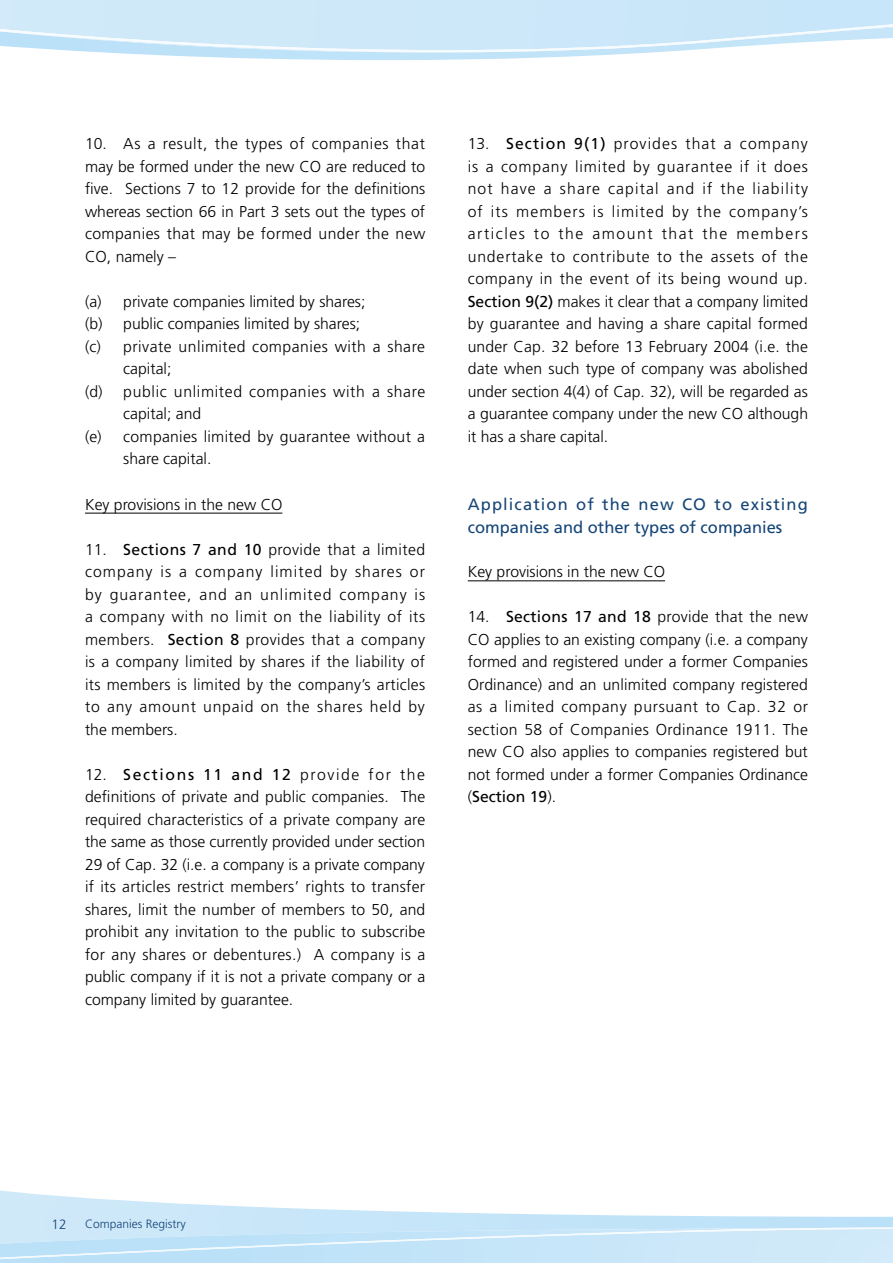
<style>
.page{position:relative;width:893px;height:1263px;background:#fff}
.page>*{position:absolute;margin:0;border:0;box-sizing:border-box;transform-origin:0 0}
.t1{font:16.5px/22.5px "Frutiger";color:#154577}
.t2{font:300 15.75px/22.5px "Frutiger";color:#000;text-align:justify}
.t3{font:300 15.75px/22.5px "Frutiger";letter-spacing:.02em;color:#000}
.t4{font:300 15.75px/22.5px "Frutiger";letter-spacing:.04em;color:#000}
.t5{font:300 15.75px/22.5px "Frutiger";letter-spacing:.03em;color:#000}
.t6{font:300 13.5px "Frutiger";color:#154577}
.t7{font:300 12px "Frutiger";color:#154577}
.s1{font-weight:400}
</style>
<div class="page">
<svg style="left:0;top:1190px;width:893px;height:37px"></svg>
<svg style="left:0;top:1227px;width:893px;height:36px;background:#c8e6f8"></svg>
<svg style="left:98px;top:52px;width:559px;height:8px"></svg>
<svg style="left:0;top:0;width:893px;height:52px;background:#cfe9f9"></svg>
<hr style="left:85px;top:513px;width:197px;height:1px;background:#000">
<hr style="left:468px;top:580px;width:197px;height:1px;background:#000">
<p class="t2" style="left:85px;top:133px;width:342px">10. As a result, the types of companies that may be formed under the new CO are reduced to five. Sections 7 to 12 provide for the definitions whereas section 66 in Part 3 sets out the types of companies that may be formed under the new CO, namely –</p>
<p class="t2" style="left:85px;top:290px;width:282px">(a) private companies limited by shares;</p>
<p class="t2" style="left:85px;top:313px;width:277px">(b) public companies limited by shares;</p>
<p class="t5" style="left:123px;top:335px;width:303px;text-indent:-38px">(c) private unlimited companies with a share capital;</p>
<p class="t4" style="left:123px;top:380px;width:303px;text-indent:-38px">(d) public unlimited companies with a share capital; and</p>
<p class="t3" style="left:123px;top:425px;width:303px;text-indent:-38px">(e) companies limited by guarantee without a share capital.</p>
<p class="t2" style="left:85px;top:493px;width:199px">Key provisions in the new CO</p>
<p class="t2" style="left:85px;top:538px;width:342px">11. <span class="s1">Sections 7 and 10</span> provide that a limited company is a company limited by shares or by guarantee, and an unlimited company is a company with no limit on the liability of its members. <span class="s1">Section 8</span> provides that a company is a company limited by shares if the liability of its members is limited by the company’s articles to any amount unpaid on the shares held by the members.</p>
<p class="t2" style="left:85px;top:763px;width:342px">12. <span class="s1">Sections 11 and 12</span> provide for the definitions of private and public companies. The required characteristics of a private company are the same as those currently provided under section 29 of Cap. 32 (i.e. a company is a private company if its articles restrict members’ rights to transfer shares, limit the number of members to 50, and prohibit any invitation to the public to subscribe for any shares or debentures.) A company is a public company if it is not a private company or a company limited by guarantee.</p>
<p class="t2" style="left:468px;top:133px;width:342px">13. <span class="s1">Section 9(1)</span> provides that a company is a company limited by guarantee if it does not have a share capital and if the liability of its members is limited by the company’s articles to the amount that the members undertake to contribute to the assets of the company in the event of its being wound up.<br><span class="s1">Section 9(2)</span> makes it clear that a company limited by guarantee and having a share capital formed under Cap. 32 before 13 February 2004 (i.e. the date when such type of company was abolished under section 4(4) of Cap. 32), will be regarded as a guarantee company under the new CO although it has a share capital.</p>
<p class="t1" style="left:468px;top:493px;width:342px">Application of the new CO to existing companies and other types of companies</p>
<p class="t2" style="left:468px;top:560px;width:199px">Key provisions in the new CO</p>
<p class="t2" style="left:468px;top:605px;width:342px">14. <span class="s1">Sections 17 and 18</span> provide that the new CO applies to an existing company (i.e. a company formed and registered under a former Companies Ordinance) and an unlimited company registered as a limited company pursuant to Cap. 32 or section 58 of Companies Ordinance 1911. The new CO also applies to companies registered but not formed under a former Companies Ordinance (<span class="s1">Section 19</span>).</p>
<p class="t6" style="left:52px;top:1216px;width:17px">12</p>
<p class="t7" style="left:85px;top:1217px;width:102px">Companies Registry</p>
</div>
